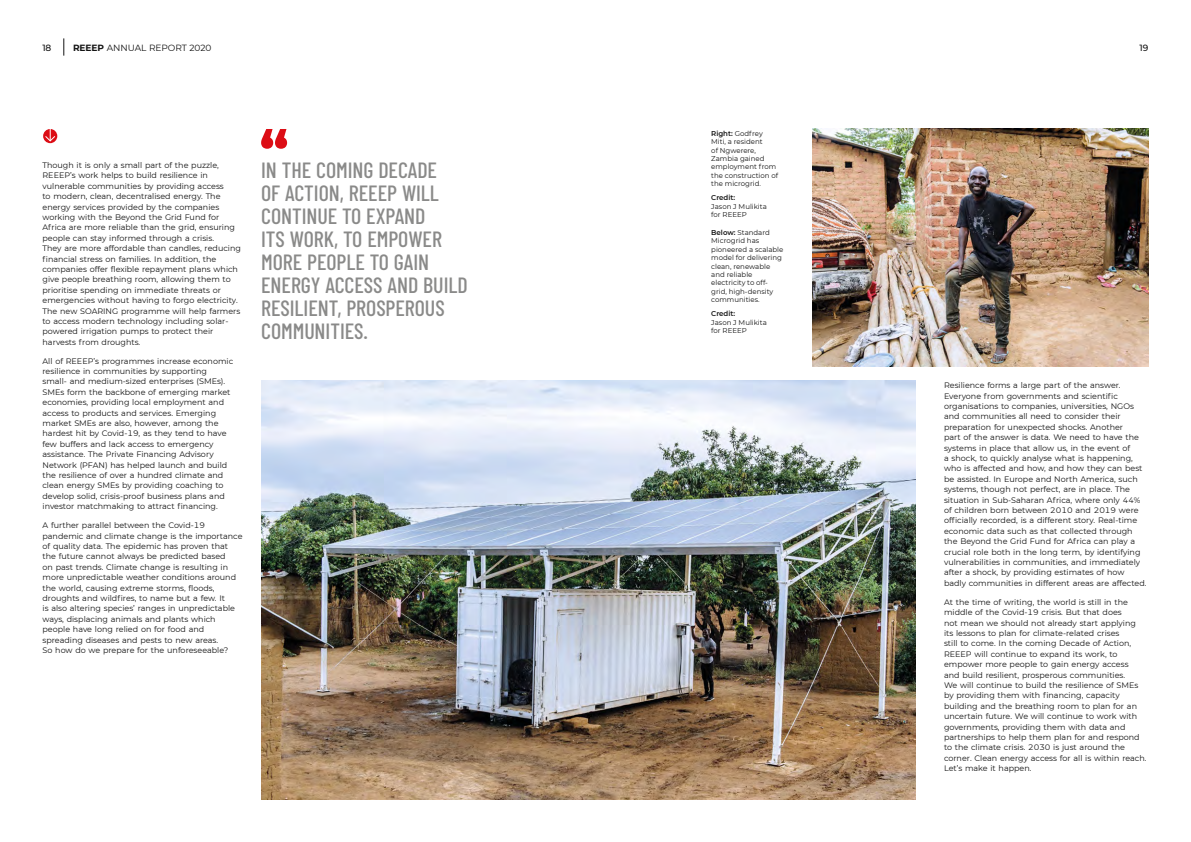
<style>
.page{position:relative;width:1191px;height:842px;background:#fff}
.page>*{position:absolute;margin:0;border:0;box-sizing:border-box;transform-origin:0 0}
.t1{font:500 22px/23px "Barlow Condensed";color:#8a8a89}
.t2{font:9px "Montserrat";letter-spacing:-.005em;color:#131313}
.t3{font:500 9px "Montserrat";color:#131313}
.t4{font:8px/10.4px "Montserrat";color:#131313}
.t5{font:7px/8.4px "Montserrat";color:#131313}
.t6{font:600 7px "Montserrat";color:#131313}
.s1{font-weight:700}
.s2{font-weight:600}
</style>
<div class="page">
<svg style="left:64px;top:38px;width:1px;height:18px"></svg>
<img style="left:261px;top:380px;width:654px;height:419px">
<img style="left:813px;top:129px;width:335px;height:237px">
<svg style="left:43px;top:129px;width:14px;height:14px"></svg>
<svg style="left:45px;top:129px;width:11px;height:13px"></svg>
<svg style="left:261px;top:129px;width:26px;height:20px"></svg>
<p class="t3" style="left:42px;top:42px;width:11px">18</p>
<p class="t2" style="left:73px;top:42px;width:140px"><span class="s1">REEEP</span> ANNUAL REPORT 2020</p>
<p class="t3" style="left:1139px;top:42px;width:10px">19</p>
<p class="t4" style="left:43px;top:160px;width:200px">Though it is only a small part of the puzzle, REEEP’s work helps to build resilience in vulnerable communities by providing access<br>to modern, clean, decentralised energy. The energy services provided by the companies working with the Beyond the Grid Fund for Africa are more reliable than the grid, ensuring people can stay informed through a crisis.<br>They are more affordable than candles, reducing financial stress on families. In addition, the companies offer flexible repayment plans which give people breathing room, allowing them to prioritise spending on immediate threats or emergencies without having to forgo electricity.<br>The new SOARING programme will help farmers to access modern technology including solar&shy;powered irrigation pumps to protect their harvests from droughts.</p>
<p class="t4" style="left:43px;top:355px;width:192px">All of REEEP’s programmes increase economic resilience in communities by supporting small- and medium-sized enterprises (SMEs).<br>SMEs form the backbone of emerging market economies, providing local employment and access to products and services. Emerging market SMEs are also, however, among the hardest hit by Covid-19, as they tend to have few buffers and lack access to emergency assistance. The Private Financing Advisory Network (PFAN) has helped launch and build the resilience of over a hundred climate and clean energy SMEs by providing coaching to develop solid, crisis-proof business plans and investor matchmaking to attract financing.</p>
<p class="t4" style="left:43px;top:520px;width:201px">A further parallel between the Covid-19 pandemic and climate change is the importance of quality data. The epidemic has proven that the future cannot always be predicted based<br>on past trends. Climate change is resulting in more unpredictable weather conditions around the world, causing extreme storms, floods, droughts and wildfires, to name but a few. It<br>is also altering species’ ranges in unpredictable ways, displacing animals and plants which people have long relied on for food and spreading diseases and pests to new areas.<br>So how do we prepare for the unforeseeable?</p>
<h1 class="t1" style="left:261px;top:157px;width:208px">IN THE COMING DECADE<br>OF ACTION, REEEP WILL<br>CONTINUE TO EXPAND<br>ITS WORK, TO EMPOWER<br>MORE PEOPLE TO GAIN<br>ENERGY ACCESS AND BUILD<br>RESILIENT, PROSPEROUS<br>COMMUNITIES.</h1>
<p class="t5" style="left:711px;top:129px;width:68px"><span class="s2">Right:</span> Godfrey<br>Miti, a resident<br>of Ngwerere,<br>Zambia gained employment from the construction of the microgrid.</p>
<p class="t6" style="left:711px;top:193px;width:25px">Credit:</p>
<p class="t5" style="left:711px;top:202px;width:57px">Jason J Mulikita for REEEP</p>
<p class="t5" style="left:711px;top:228px;width:74px"><span class="s2">Below:</span> Standard<br>Microgrid has pioneered a scalable model for delivering clean, renewable and reliable electricity to off&shy;grid, high-density communities.</p>
<p class="t6" style="left:711px;top:309px;width:25px">Credit:</p>
<p class="t5" style="left:711px;top:318px;width:57px">Jason J Mulikita for REEEP</p>
<p class="t4" style="left:944px;top:380px;width:204px">Resilience forms a large part of the answer.<br>Everyone from governments and scientific organisations to companies, universities, NGOs and communities all need to consider their preparation for unexpected shocks. Another<br>part of the answer is data. We need to have the systems in place that allow us, in the event of<br>a shock, to quickly analyse what is happening, who is affected and how, and how they can best be assisted. In Europe and North America, such systems, though not perfect, are in place. The situation in Sub-Saharan Africa, where only 44% of children born between 2010 and 2019 were officially recorded, is a different story. Real-time economic data such as that collected through the Beyond the Grid Fund for Africa can play a crucial role both in the long term, by identifying vulnerabilities in communities, and immediately after a shock, by providing estimates of how badly communities in different areas are affected.</p>
<p class="t4" style="left:944px;top:596px;width:204px">At the time of writing, the world is still in the middle of the Covid-19 crisis. But that does<br>not mean we should not already start applying its lessons to plan for climate-related crises<br>still to come. In the coming Decade of Action, REEEP will continue to expand its work, to empower more people to gain energy access<br>and build resilient, prosperous communities.<br>We will continue to build the resilience of SMEs by providing them with financing, capacity building and the breathing room to plan for an uncertain future. We will continue to work with governments, providing them with data and partnerships to help them plan for and respond to the climate crisis. 2030 is just around the corner. Clean energy access for all is within reach.<br>Let’s make it happen.</p>
</div>
